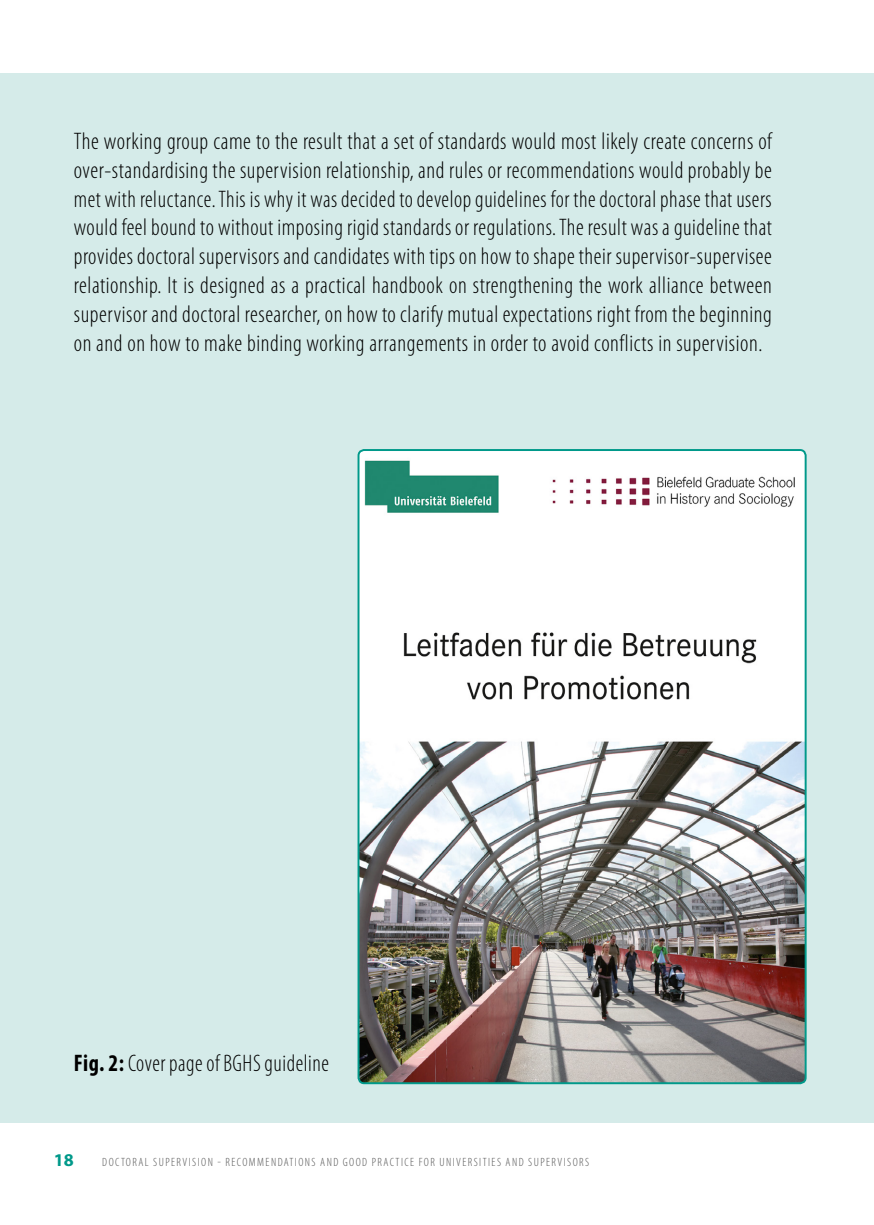
<style>
.page{position:relative;width:874px;height:1225px;background:#fff}
.page>*{position:absolute;margin:0;border:0;box-sizing:border-box;transform-origin:0 0}
.t1{font:300 condensed 24px/28.8px "Myriad Pro";letter-spacing:.025em;color:#000;text-align:justify}
.t2{font:300 condensed 24px "Myriad Pro";letter-spacing:.025em;color:#000;scale:.95 1}
.t3{font:700 18px "Myriad Pro";color:#00998a}
.t4{font:300 condensed 12px "Myriad Pro";letter-spacing:.12em;color:#565656}
.s1{font-weight:700}
</style>
<div class="page">
<div style="left:0;top:74px;width:873px;height:1049px;background:#d5ebe9"></div>
<img style="left:360px;top:450px;width:445px;height:633px">
<div style="left:357px;top:449px;width:449px;height:635px;border:2px solid #00998a;border-radius:6px"></div>
<p class="t1" style="left:74px;top:127px;width:699px">The working group came to the result that a set of standards would most likely create concerns of over-standardising the supervision relationship, and rules or recommendations would probably be met with reluctance. This is why it was decided to develop guidelines for the doctoral phase that users would feel bound to without imposing rigid standards or regulations. The result was a guideline that provides doctoral supervisors and candidates with tips on how to shape their supervisor-supervisee relationship. It is designed as a practical handbook on strengthening the work alliance between supervisor and doctoral researcher, on how to clarify mutual expectations right from the beginning on and on how to make binding working arrangements in order to avoid conflicts in supervision.</p>
<p class="t2" style="left:74px;top:1050px;width:270px"><span class="s1">Fig. 2:</span> Cover page of BGHS guideline</p>
<p class="t3" style="left:54px;top:1148px;width:21px">18</p>
<p class="t4" style="left:102px;top:1156px;width:487px">Doctoral Supervision - Recommendations And Good Practice for U niversities and Supervisors</p>
</div>
